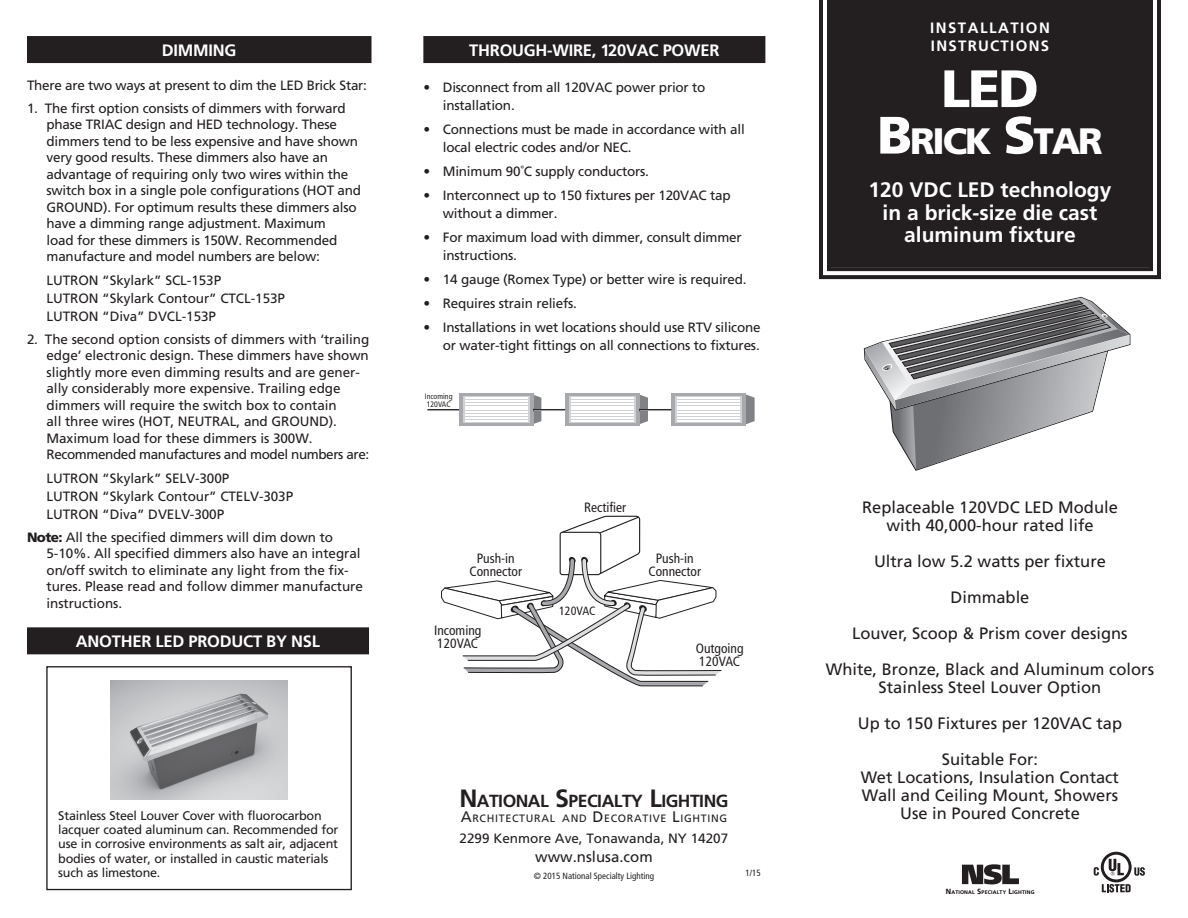
<style>
.page{position:relative;width:1188px;height:918px;background:#fff}
.page>*{position:absolute;margin:0;border:0;box-sizing:border-box;transform-origin:0 0}
.t1{font:900 52.5px "Frutiger";color:#fff}
.t2{font:900 36.75px "Frutiger";letter-spacing:-.055em;color:#fff}
.t3{font:700 21px/22.5px "Frutiger";color:#fff;text-align:center}
.t4{font:700 17.55px "Frutiger";letter-spacing:-.03em;color:#231f20}
.t5{font:16.5px/36px "Frutiger";color:#231f20;text-align:center}
.t6{font:700 16.5px "Frutiger";letter-spacing:-.015em;color:#fff}
.t7{font:700 15px "Frutiger";letter-spacing:.1em;color:#fff}
.t8{font:15px "Frutiger";color:#231f20}
.t9{font:13.5px/16.5px "Frutiger";letter-spacing:-.015em;color:#231f20}
.t10{font:condensed 13.5px/13.5px "Frutiger";color:#231f20;text-align:center}
.t11{font:12.6px/14.4px "Frutiger";letter-spacing:-.02em;color:#231f20}
.t12{font:condensed 12px "Frutiger";color:#231f20}
.t13{font:10.65px "Frutiger";letter-spacing:.065em;color:#231f20}
.t14{font:condensed 9px "Frutiger";color:#231f20}
.t15{font:condensed 7.95px/7.9px "Frutiger";color:#231f20}
.t16{font:700 5.25px "Frutiger";letter-spacing:.035em;color:#080302}
.s1{font-weight:900}
.s2{font-size:25.05px}
.s3{font-size:15.3px}
.s4{font-size:52.5px}
.s5{font-size:7.5px}
</style>
<div class="page">
<svg style="left:819px;top:0;width:342px;height:280px"></svg>
<div style="left:827px;top:0;width:326px;height:271px;background:#231f20"></div>
<svg style="left:864px;top:297px;width:267px;height:174px"></svg>
<div style="left:423px;top:36px;width:342px;height:27px;background:#231f20"></div>
<svg style="left:746px;top:394px;width:9px;height:30px"></svg>
<div style="left:459px;top:393px;width:75px;height:33px;background:#a8a9ad"></div>
<svg style="left:463px;top:396px;width:66px;height:27px"></svg>
<hr style="left:465px;top:397px;width:62px;height:2px;background:#fff">
<hr style="left:465px;top:400px;width:62px;height:2px;background:#fff">
<hr style="left:465px;top:403px;width:62px;height:2px;background:#fff">
<hr style="left:465px;top:406px;width:62px;height:1px;background:#fff">
<hr style="left:465px;top:408px;width:62px;height:2px;background:#fff">
<hr style="left:465px;top:411px;width:62px;height:2px;background:#fff">
<hr style="left:465px;top:414px;width:62px;height:2px;background:#fff">
<hr style="left:465px;top:417px;width:62px;height:2px;background:#fff">
<hr style="left:465px;top:420px;width:62px;height:1px;background:#fff">
<div style="left:565px;top:393px;width:75px;height:33px;background:#a8a9ad"></div>
<svg style="left:569px;top:396px;width:67px;height:27px"></svg>
<hr style="left:572px;top:397px;width:62px;height:2px;background:#fff">
<hr style="left:572px;top:400px;width:62px;height:2px;background:#fff">
<hr style="left:572px;top:403px;width:62px;height:2px;background:#fff">
<hr style="left:572px;top:406px;width:62px;height:1px;background:#fff">
<hr style="left:572px;top:408px;width:62px;height:2px;background:#fff">
<hr style="left:572px;top:411px;width:62px;height:2px;background:#fff">
<hr style="left:572px;top:414px;width:62px;height:2px;background:#fff">
<hr style="left:572px;top:417px;width:62px;height:2px;background:#fff">
<hr style="left:572px;top:420px;width:62px;height:1px;background:#fff">
<div style="left:672px;top:393px;width:74px;height:33px;background:#a8a9ad"></div>
<div style="left:676px;top:396px;width:66px;height:27px;background:linear-gradient(to right,#d1d2d4,#d1d2d4)"></div>
<hr style="left:678px;top:397px;width:62px;height:2px;background:#fff">
<hr style="left:678px;top:400px;width:62px;height:2px;background:#fff">
<hr style="left:678px;top:403px;width:62px;height:2px;background:#fff">
<hr style="left:678px;top:406px;width:62px;height:1px;background:#fff">
<hr style="left:678px;top:408px;width:62px;height:2px;background:#fff">
<hr style="left:678px;top:411px;width:62px;height:2px;background:#fff">
<hr style="left:678px;top:414px;width:62px;height:2px;background:#fff">
<hr style="left:678px;top:417px;width:62px;height:2px;background:#fff">
<hr style="left:678px;top:420px;width:62px;height:1px;background:#fff">
<hr style="left:427px;top:409px;width:32px;height:1px;background:#231f20">
<hr style="left:427px;top:410px;width:32px;height:1px;background:#939598">
<svg style="left:533px;top:395px;width:8px;height:29px"></svg>
<svg style="left:639px;top:395px;width:9px;height:29px"></svg>
<hr style="left:534px;top:409px;width:31px;height:1px;background:#231f20">
<hr style="left:534px;top:410px;width:31px;height:1px;background:#939598">
<hr style="left:640px;top:409px;width:31px;height:1px;background:#231f20">
<hr style="left:640px;top:410px;width:31px;height:1px;background:#939598">
<svg style="left:441px;top:515px;width:281px;height:171px"></svg>
<div style="left:27px;top:627px;width:342px;height:27px;background:#231f20"></div>
<div style="left:961px;top:861px;width:58px;height:25px;background:linear-gradient(to right,#fff,#fff)"></div>
<svg style="left:962px;top:864px;width:57px;height:20px"></svg>
<svg style="left:1134px;top:867px;width:11px;height:9px"></svg>
<div style="left:1101px;top:852px;width:31px;height:30px;border:3px solid #231f20;border-radius:50%"></div>
<svg style="left:1094px;top:867px;width:5px;height:9px"></svg>
<svg style="left:1109px;top:859px;width:15px;height:16px"></svg>
<svg style="left:1102px;top:884px;width:29px;height:8px"></svg>
<div style="left:46px;top:666px;width:306px;height:224px;border:1px solid #231f20"></div>
<img style="left:110px;top:681px;width:177px;height:118px">
<div style="left:27px;top:36px;width:345px;height:27px;background:#231f20"></div>
<p class="t6" style="left:162px;top:40px;width:23px">DIMMING</p>
<p class="t9" style="left:27px;top:77px;width:342px">There are two ways at present to dim the LED Brick Star:</p>
<p class="t9" style="left:47px;top:100px;width:316px;text-indent:-20px">1. The first option consists of dimmers with forward phase TRIAC design and HED technology. These dimmers tend to be less expensive and have shown very good results. These dimmers also have an advantage of requiring only two wires within the switch box in a single pole configurations (HOT and GROUND). For optimum results these dimmers also have a dimming range adjustment. Maximum<br>load for these dimmers is 150W. Recommended manufacture and model numbers are below:</p>
<p class="t9" style="left:46px;top:271px;width:240px;line-height:18px">LUTRON “Skylark” SCL-153P<br>LUTRON “Skylark Contour” CTCL-153P<br>LUTRON “Diva” DVCL-153P</p>
<p class="t9" style="left:47px;top:331px;width:324px;text-indent:-20px">2. The second option consists of dimmers with ‘trailing edge’ electronic design. These dimmers have shown slightly more even dimming results and are gener&shy;ally considerably more expensive. Trailing edge dimmers will require the switch box to contain<br>all three wires (HOT, NEUTRAL, and GROUND).<br>Maximum load for these dimmers is 300W.<br>Recommended manufactures and model numbers are:</p>
<p class="t9" style="left:46px;top:469px;width:248px;line-height:18px">LUTRON “Skylark” SELV-300P<br>LUTRON “Skylark Contour” CTELV-303P<br>LUTRON “Diva” DVELV-300P</p>
<p class="t9" style="left:47px;top:528px;width:318px;text-indent:-20px"><span class="s1">Note:</span> All the specified dimmers will dim down to 5-10%. All specified dimmers also have an integral on/off switch to eliminate any light from the fix&shy;tures. Please read and follow dimmer manufacture instructions.</p>
<p class="t6" style="left:76px;top:631px;width:134px">ANOTHER LED PRODUCT</p>
<p class="t6" style="left:266px;top:631px;width:54px">BY NSL</p>
<p class="t11" style="left:58px;top:808px;width:282px">Stainless Steel Louver Cover with fluorocarbon lacquer coated aluminum can. Recommended for use in corrosive environments as salt air, adjacent bodies of water, or installed in caustic materials such as limestone.</p>
<p class="t6" style="left:469px;top:40px;width:33px">THROUG</p>
<p class="t6" style="left:536px;top:40px;width:140px">H-WIRE, 120VAC POWER</p>
<p class="t9" style="left:443px;top:78px;width:264px;line-height:18px;text-indent:-20px">• Disconnect from all 120VAC power prior to installation.</p>
<p class="t9" style="left:443px;top:120px;width:303px;line-height:18px;text-indent:-20px">• Connections must be made in accordance with all local electric codes and/or NEC.</p>
<p class="t9" style="left:423px;top:163px;width:227px">• Minimum 90˚C supply conductors.</p>
<p class="t9" style="left:443px;top:186px;width:289px;line-height:18px;text-indent:-20px">• Interconnect up to 150 fixtures per 120VAC tap without a dimmer.</p>
<p class="t9" style="left:443px;top:228px;width:300px;line-height:18px;text-indent:-20px">• For maximum load with dimmer, consult dimmer instructions.</p>
<p class="t9" style="left:423px;top:271px;width:325px">• 14 gauge (Romex Type) or better wire is required.</p>
<p class="t9" style="left:423px;top:295px;width:155px">• Requires strain reliefs.</p>
<p class="t9" style="left:423px;top:318px;width:339px;line-height:18px;text-align:right">• Installations in wet locations should use RTV silicone or water-tight fittings on all connections to fixtures.</p>
<p class="t15" style="left:425px;top:392px;width:29px">Incoming<br>120VAC</p>
<p class="t10" style="left:469px;top:551px;width:54px">Push-in<br>Connector</p>
<p class="t10" style="left:434px;top:623px;width:49px;text-align:left">Incoming<br>120VAC</p>
<p class="t10" style="left:584px;top:501px;width:43px">Rectifier</p>
<p class="t12" style="left:559px;top:603px;width:38px">120VAC</p>
<p class="t10" style="left:648px;top:551px;width:54px">Push-in<br>Connector</p>
<p class="t10" style="left:696px;top:641px;width:49px;text-align:left">Outgoing<br>120VAC</p>
<p class="t4" style="left:459px;top:791px;width:271px"><span class="s2">N</span>ATIONAL <span class="s2">S</span>PECIALTY <span class="s2">L</span>IGHTING</p>
<p class="t13" style="left:461px;top:812px;width:268px"><span class="s3">A</span>RCHITECTURAL AND <span class="s3">D</span> ECORATIVE <span class="s3">L</span>IGHTING</p>
<p class="t9" style="left:460px;top:829px;width:270px">2299 Kenmore Ave, Tonawanda, NY 14207</p>
<p class="t8" style="left:535px;top:848px;width:119px">www.nslusa.com</p>
<p class="t14" style="left:534px;top:870px;width:122px">© 2015 National Specialty Lighting</p>
<p class="t14" style="left:746px;top:868px;width:17px">1/15</p>
<p class="t7" style="left:930px;top:19px;width:17px">INST</p>
<p class="t7" style="left:968px;top:19px;width:54px">ALLATION</p>
<p class="t7" style="left:931px;top:37px;width:11px">INSTRUCTIONS</p>
<h1 class="t1" style="left:941px;top:57px;width:99px">LED</h1>
<h2 class="t2" style="left:877px;top:118px;width:227px"><span class="s4">B</span>RICK <span class="s4">S</span>TAR</h2>
<h3 class="t3" style="left:869px;top:178px;width:244px">120 VDC LED TECHNOLOGY<br>IN A BRICK-SIZE DIE CAST<br>ALUMINUM FIXTURE</h3>
<p class="t5" style="left:862px;top:498px;width:257px;line-height:18px">Replaceable 120VDC LED Module with 40,000-hour rated life</p>
<p class="t5" style="left:826px;top:543px;width:330px">Ultra low 5.2 watts per fixture<br>Dimmable<br>Louver, Scoop &amp; Prism cover designs<br>White, Bronze, Black and Aluminum colors</p>
<p class="t5" style="left:858px;top:669px;width:266px">Stainless Steel Louver Option<br>Up to 150 Fixtures per 120VAC tap<br>Suitable For:</p>
<p class="t5" style="left:861px;top:768px;width:260px;line-height:18px">Wet Locations, Insulation Contact<br>Wall and Ceiling Mount, Showers<br>Use in Poured Concrete</p>
<p class="t16" style="left:946px;top:889px;width:90px"><span class="s5">N</span>ATIONAL <span class="s5">S</span>PECIALTY <span class="s5">L</span>IGHTING</p>
</div>
